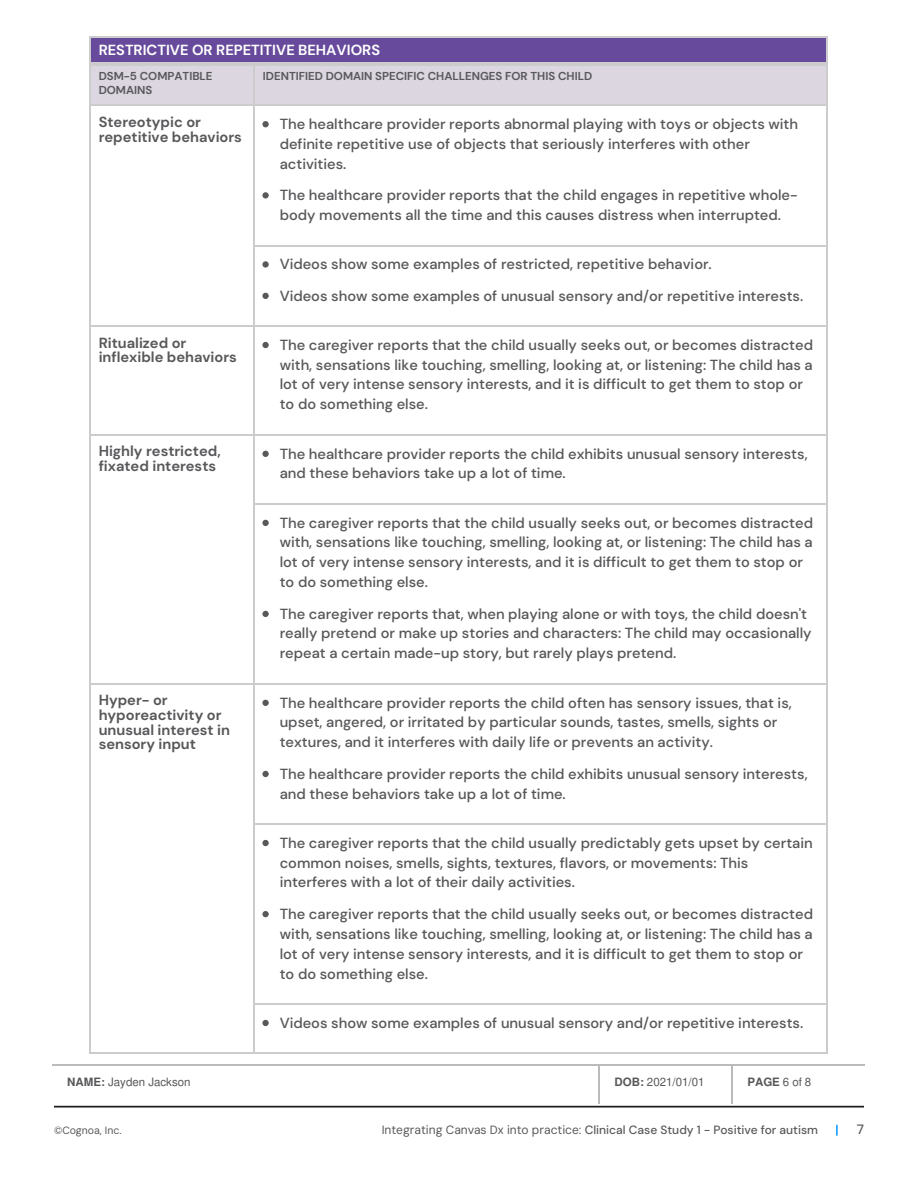
<style>
.page{position:relative;width:918px;height:1188px;background:#fff}
.page>*{position:absolute;margin:0;border:0;box-sizing:border-box;transform-origin:0 0}
.t1{font:500 14.7px/20px "DM Sans";color:#58585b}
.t2{font:700 14.7px/14.7px "DM Sans";color:#58585b}
.t3{font:700 14.7px "DM Sans";color:#fff}
.t4{font:13.5px "DM Sans 9 pt";color:#58585b}
.t5{font:12px "DM Sans 9 pt";color:#58585b}
.t6{font:700 11.55px/14.7px "DM Sans";color:#58585b}
.t7{font:11.55px "Nimbus Sans";color:#58585b}
.t8{font:700 11.55px "Nimbus Sans";color:#58585b}
.t9{font:10.5px "DM Sans 9 pt";color:#58585b}
.s1{font-weight:700}
.s2{font-weight:400}
</style>
<div class="page">
<svg style="left:836px;top:1125px;width:2px;height:11px"></svg>
<hr style="left:54px;top:1106px;width:810px;height:1px;background:#1e1e1e">
<div style="left:89px;top:64px;width:165px;height:41px;background:#dbd6e0"></div>
<div style="left:254px;top:64px;width:573px;height:41px;background:#dbd6e0"></div>
<hr style="left:89px;top:64px;width:166px;height:1px;background:#ccc">
<hr style="left:89px;top:64px;width:1px;height:42px;background:#ccc">
<hr style="left:254px;top:64px;width:574px;height:1px;background:#ccc">
<hr style="left:254px;top:64px;width:1px;height:42px;background:#ccc">
<hr style="left:827px;top:64px;width:1px;height:42px;background:#ccc">
<hr style="left:89px;top:105px;width:166px;height:1px;background:#ccc">
<hr style="left:89px;top:105px;width:1px;height:222px;background:#ccc">
<hr style="left:254px;top:105px;width:574px;height:1px;background:#ccc">
<hr style="left:254px;top:105px;width:1px;height:141px;background:#ccc">
<hr style="left:827px;top:105px;width:1px;height:141px;background:#ccc">
<hr style="left:254px;top:245px;width:574px;height:1px;background:#ccc">
<hr style="left:254px;top:245px;width:1px;height:82px;background:#ccc">
<hr style="left:827px;top:245px;width:1px;height:82px;background:#ccc">
<hr style="left:89px;top:326px;width:166px;height:1px;background:#ccc">
<hr style="left:89px;top:326px;width:1px;height:110px;background:#ccc">
<hr style="left:254px;top:326px;width:574px;height:1px;background:#ccc">
<hr style="left:254px;top:326px;width:1px;height:110px;background:#ccc">
<hr style="left:827px;top:326px;width:1px;height:110px;background:#ccc">
<hr style="left:89px;top:434px;width:166px;height:2px;background:#ccc">
<hr style="left:89px;top:434px;width:1px;height:251px;background:#ccc">
<hr style="left:254px;top:434px;width:574px;height:2px;background:#ccc">
<hr style="left:254px;top:434px;width:1px;height:71px;background:#ccc">
<hr style="left:827px;top:434px;width:1px;height:71px;background:#ccc">
<hr style="left:254px;top:504px;width:574px;height:1px;background:#ccc">
<hr style="left:254px;top:504px;width:1px;height:181px;background:#ccc">
<hr style="left:827px;top:504px;width:1px;height:181px;background:#ccc">
<hr style="left:89px;top:683px;width:166px;height:2px;background:#ccc">
<hr style="left:89px;top:1053px;width:166px;height:1px;background:#ccc">
<hr style="left:89px;top:683px;width:1px;height:371px;background:#ccc">
<hr style="left:254px;top:683px;width:574px;height:2px;background:#ccc">
<hr style="left:254px;top:683px;width:1px;height:142px;background:#ccc">
<hr style="left:827px;top:683px;width:1px;height:142px;background:#ccc">
<hr style="left:254px;top:824px;width:574px;height:1px;background:#ccc">
<hr style="left:254px;top:824px;width:1px;height:181px;background:#ccc">
<hr style="left:827px;top:824px;width:1px;height:181px;background:#ccc">
<hr style="left:254px;top:1004px;width:574px;height:1px;background:#ccc">
<hr style="left:254px;top:1053px;width:574px;height:1px;background:#ccc">
<hr style="left:254px;top:1004px;width:1px;height:50px;background:#ccc">
<hr style="left:827px;top:1004px;width:1px;height:50px;background:#ccc">
<div style="left:262px;top:121px;width:7px;height:6px;border:1px solid #58585b;border-radius:50%"></div>
<div style="left:262px;top:192px;width:7px;height:7px;border:1px solid #58585b;border-radius:50%"></div>
<div style="left:262px;top:261px;width:7px;height:7px;border:1px solid #58585b;border-radius:50%"></div>
<div style="left:262px;top:293px;width:7px;height:6px;border:1px solid #58585b;border-radius:50%"></div>
<div style="left:262px;top:342px;width:7px;height:6px;border:1px solid #58585b;border-radius:50%"></div>
<div style="left:262px;top:451px;width:7px;height:6px;border:1px solid #58585b;border-radius:50%"></div>
<div style="left:262px;top:520px;width:7px;height:6px;border:1px solid #58585b;border-radius:50%"></div>
<div style="left:262px;top:611px;width:7px;height:6px;border:1px solid #58585b;border-radius:50%"></div>
<div style="left:262px;top:700px;width:7px;height:6px;border:1px solid #58585b;border-radius:50%"></div>
<div style="left:262px;top:771px;width:7px;height:6px;border:1px solid #58585b;border-radius:50%"></div>
<div style="left:262px;top:840px;width:7px;height:6px;border:1px solid #58585b;border-radius:50%"></div>
<div style="left:262px;top:911px;width:7px;height:6px;border:1px solid #58585b;border-radius:50%"></div>
<div style="left:262px;top:1020px;width:7px;height:6px;border:1px solid #58585b;border-radius:50%"></div>
<hr style="left:53px;top:1065px;width:547px;height:1px;background:#bbb">
<hr style="left:599px;top:1065px;width:134px;height:1px;background:#bbb">
<hr style="left:599px;top:1065px;width:1px;height:39px;background:#bbb">
<hr style="left:732px;top:1065px;width:133px;height:1px;background:#bbb">
<hr style="left:732px;top:1065px;width:1px;height:39px;background:#bbb">
<div style="left:89px;top:37px;width:738px;height:26px;background:#674a9b"></div>
<hr style="left:89px;top:37px;width:739px;height:1px;background:#ccc">
<hr style="left:89px;top:63px;width:739px;height:1px;background:#ccc">
<svg style="left:89px;top:38px;width:1px;height:25px"></svg>
<svg style="left:827px;top:38px;width:1px;height:25px"></svg>
<p class="t3" style="left:99px;top:44px;width:283px">RESTRICTIVE OR REPETITIVE BEHAVIORS</p>
<p class="t6" style="left:99px;top:69px;width:115px">DSM-5 COMPATIBLE<br>DOMAINS</p>
<p class="t6" style="left:263px;top:69px;width:331px">IDENTIFIED DOMAIN SPECIFIC CHALLENGES FOR THIS CHILD</p>
<p class="t2" style="left:99px;top:116px;width:145px">Stereotypic or repetitive behaviors</p>
<p class="t1" style="left:280px;top:115px;width:520px">The healthcare provider reports abnormal playing with toys or objects with definite repetitive use of objects that seriously interferes with other activities.</p>
<p class="t1" style="left:280px;top:186px;width:520px">The healthcare provider reports that the child engages in repetitive whole&shy;body movements all the time and this causes distress when interrupted.</p>
<p class="t1" style="left:280px;top:249px;width:525px;line-height:31.3px">Videos show some examples of restricted, repetitive behavior.<br>Videos show some examples of unusual sensory and/or repetitive interests.</p>
<p class="t2" style="left:99px;top:336px;width:140px">Ritualized or inflexible behaviors</p>
<p class="t1" style="left:280px;top:335px;width:535px">The caregiver reports that the child usually seeks out, or becomes distracted with, sensations like touching, smelling, looking at, or listening: The child has a lot of very intense sensory interests, and it is difficult to get them to stop or to do something else.</p>
<p class="t2" style="left:99px;top:445px;width:124px">Highly restricted, fixated interests</p>
<p class="t1" style="left:280px;top:444px;width:529px">The healthcare provider reports the child exhibits unusual sensory interests, and these behaviors take up a lot of time.</p>
<p class="t1" style="left:280px;top:513px;width:535px">The caregiver reports that the child usually seeks out, or becomes distracted with, sensations like touching, smelling, looking at, or listening: The child has a lot of very intense sensory interests, and it is difficult to get them to stop or to do something else.</p>
<p class="t1" style="left:280px;top:604px;width:533px">The caregiver reports that, when playing alone or with toys, the child doesn't really pretend or make up stories and characters: The child may occasionally repeat a certain made-up story, but rarely plays pretend.</p>
<p class="t2" style="left:99px;top:694px;width:133px">Hyper- or hyporeactivity or unusual interest in sensory input</p>
<p class="t1" style="left:280px;top:693px;width:514px">The healthcare provider reports the child often has sensory issues, that is, upset, angered, or irritated by particular sounds, tastes, smells, sights or textures, and it interferes with daily life or prevents an activity.</p>
<p class="t1" style="left:280px;top:764px;width:529px">The healthcare provider reports the child exhibits unusual sensory interests, and these behaviors take up a lot of time.</p>
<p class="t1" style="left:280px;top:834px;width:535px">The caregiver reports that the child usually predictably gets upset by certain common noises, smells, sights, textures, flavors, or movements: This interferes with a lot of their daily activities.</p>
<p class="t1" style="left:280px;top:905px;width:535px">The caregiver reports that the child usually seeks out, or becomes distracted with, sensations like touching, smelling, looking at, or listening: The child has a lot of very intense sensory interests, and it is difficult to get them to stop or to do something else.</p>
<p class="t1" style="left:280px;top:1013px;width:525px">Videos show some examples of unusual sensory and/or repetitive interests.</p>
<p class="t7" style="left:67px;top:1077px;width:125px"><span class="s1">NAME:</span> Jayden Jackson</p>
<p class="t7" style="left:615px;top:1077px;width:91px"><span class="s1">DOB:</span> 2021/01/01</p>
<p class="t8" style="left:747px;top:1075px;width:65px">PAGE <span class="s2">of 8</span></p>
<p class="t7" style="left:783px;top:1077px;width:8px">6</p>
<p class="t9" style="left:54px;top:1124px;width:69px">©Cognoa, Inc.</p>
<p class="t5" style="left:382px;top:1122px;width:438px">Integrating Canvas Dx into practice: Clinical Case Study 1 - Positive for autism</p>
<p class="t4" style="left:857px;top:1121px;width:9px">7</p>
</div>
